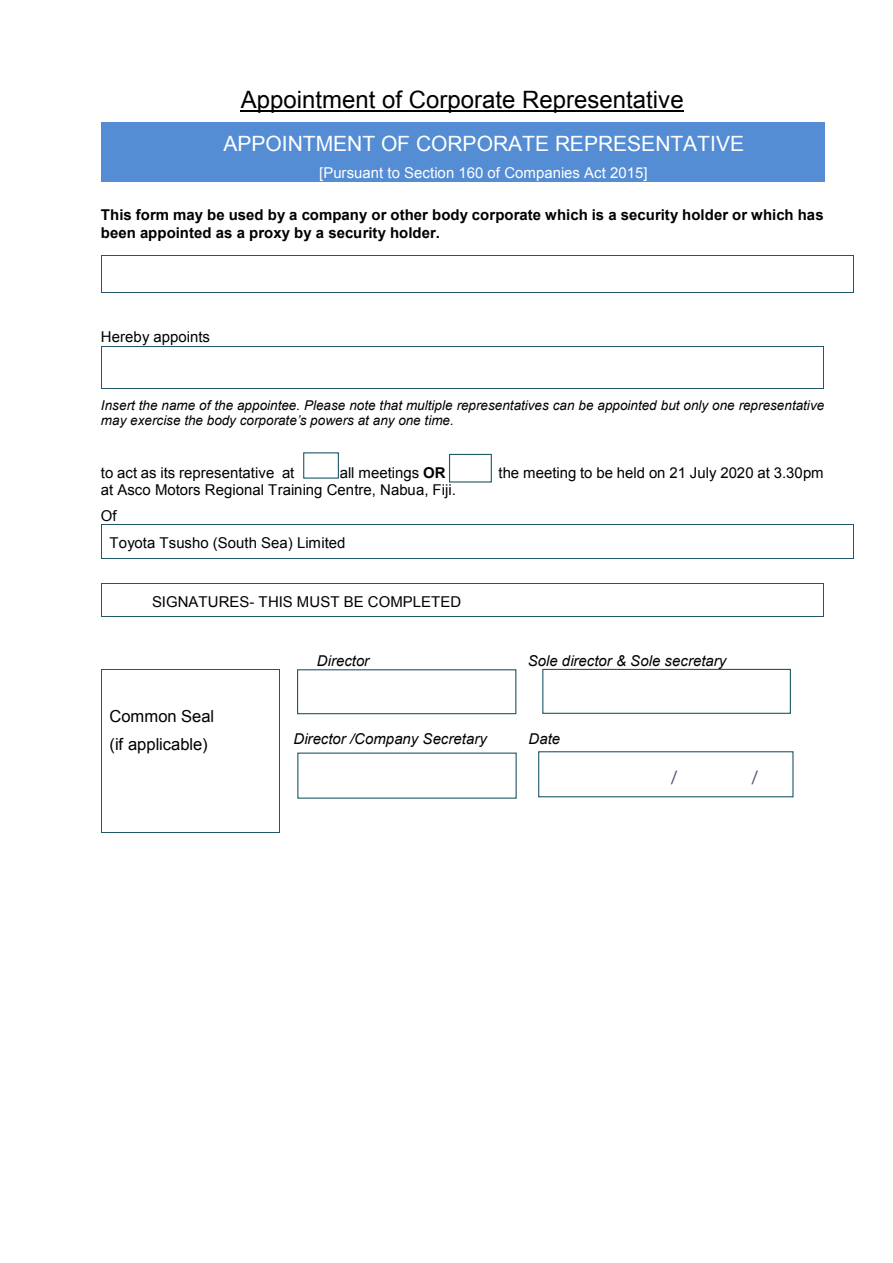
<style>
.page{position:relative;width:893px;height:1263px;background:#fff}
.page>*{position:absolute;margin:0;border:0;box-sizing:border-box;transform-origin:0 0}
.t1{font:24px "Arial";color:#000}
.t2{font:21px "Arial";color:#fff}
.t3{font:16.5px/27.9px "Arial";color:#000}
.t4{font:15px "Arial";color:#000}
.t5{font:700 15px/17.2px "Arial";letter-spacing:.005em;color:#000}
.t6{font:italic 15px "Arial";color:#000}
.t7{font:15px "Arial";color:#fff}
.t8{font:15px "Verdana";color:#4e4e76}
.t9{font:italic 13.5px/15.5px "Arial";letter-spacing:.005em;color:#000}
.s1{font-weight:700}
</style>
<div class="page">
<hr style="left:241px;top:110px;width:443px;height:2px;background:#000">
<div style="left:101px;top:122px;width:723px;height:60px;background:#548dd4"></div>
<hr style="left:102px;top:255px;width:751px;height:1px;background:#215868">
<hr style="left:101px;top:256px;width:1px;height:36px;background:#215868">
<hr style="left:102px;top:292px;width:751px;height:1px;background:#215868">
<hr style="left:853px;top:256px;width:1px;height:36px;background:#215868">
<hr style="left:102px;top:346px;width:721px;height:1px;background:#215868">
<hr style="left:101px;top:346px;width:1px;height:42px;background:#215868">
<hr style="left:102px;top:388px;width:721px;height:1px;background:#215868">
<hr style="left:823px;top:346px;width:1px;height:42px;background:#215868">
<hr style="left:102px;top:524px;width:751px;height:1px;background:#215868">
<hr style="left:101px;top:525px;width:1px;height:33px;background:#215868">
<hr style="left:102px;top:558px;width:751px;height:1px;background:#215868">
<hr style="left:853px;top:525px;width:1px;height:33px;background:#215868">
<hr style="left:102px;top:583px;width:721px;height:1px;background:#215868">
<hr style="left:101px;top:584px;width:1px;height:32px;background:#215868">
<hr style="left:102px;top:616px;width:721px;height:1px;background:#215868">
<hr style="left:823px;top:584px;width:1px;height:32px;background:#215868">
<hr style="left:102px;top:669px;width:177px;height:1px;background:#215868">
<hr style="left:101px;top:670px;width:1px;height:162px;background:#215868">
<hr style="left:102px;top:832px;width:177px;height:1px;background:#215868">
<hr style="left:279px;top:670px;width:1px;height:162px;background:#215868">
<div style="left:303px;top:452px;width:36px;height:27px;border:1px solid #215968"></div>
<div style="left:449px;top:454px;width:43px;height:28px;border:1px solid #215968"></div>
<div style="left:297px;top:669px;width:219px;height:45px;border:1px solid #215968"></div>
<div style="left:542px;top:669px;width:249px;height:45px;border:1px solid #215968"></div>
<div style="left:538px;top:751px;width:255px;height:46px;border:1px solid #215968"></div>
<p class="t1" style="left:241px;top:84px;width:444px">Appointment of Corporate Representative</p>
<p class="t2" style="left:223px;top:130px;width:522px">APPOINTMENT OF CORPORATE REPRESENTATIVE</p>
<p class="t7" style="left:319px;top:163px;width:330px">[Pursuant to Section 160 of Companies Act 2015]</p>
<p class="t5" style="left:101px;top:207px;width:724px">This form may be used by a company or other body corporate which is a security holder or which has been appointed as a proxy by a security holder.</p>
<p class="t4" style="left:101px;top:327px;width:110px">Hereby appoints</p>
<p class="t9" style="left:101px;top:397px;width:725px">Insert the name of the appointee. Please note that multiple representatives can be appointed but only one representative may exercise the body corporate’s powers at any one time.</p>
<p class="t4" style="left:101px;top:462px;width:195px">to act as its representative at</p>
<p class="t4" style="left:340px;top:462px;width:107px">all meetings <span class="s1">OR</span></p>
<p class="t4" style="left:499px;top:462px;width:327px">the meeting to be held on 21 July 2020 at 3.30pm</p>
<p class="t4" style="left:101px;top:480px;width:357px">at Asco Motors Regional Training Centre, Nabua, Fiji.</p>
<p class="t4" style="left:101px;top:506px;width:17px">Of</p>
<p class="t4" style="left:110px;top:533px;width:237px">Toyota Tsusho (South Sea) Limited</p>
<p class="t4" style="left:152px;top:592px;width:311px">SIGNATURES- THIS MUST BE COMPLETED</p>
<p class="t3" style="left:110px;top:702px;width:106px">Common Seal (if applicable)</p>
<p class="t6" style="left:317px;top:651px;width:54px">Director</p>
<p class="t6" style="left:528px;top:651px;width:200px">Sole director &amp; Sole secretary</p>
<p class="t6" style="left:294px;top:729px;width:195px">Director /Company Secretary</p>
<p class="t6" style="left:528px;top:729px;width:33px">Date</p>
<p class="t8" style="left:671px;top:766px;width:8px">/</p>
<p class="t8" style="left:752px;top:766px;width:8px">/</p>
</div>
